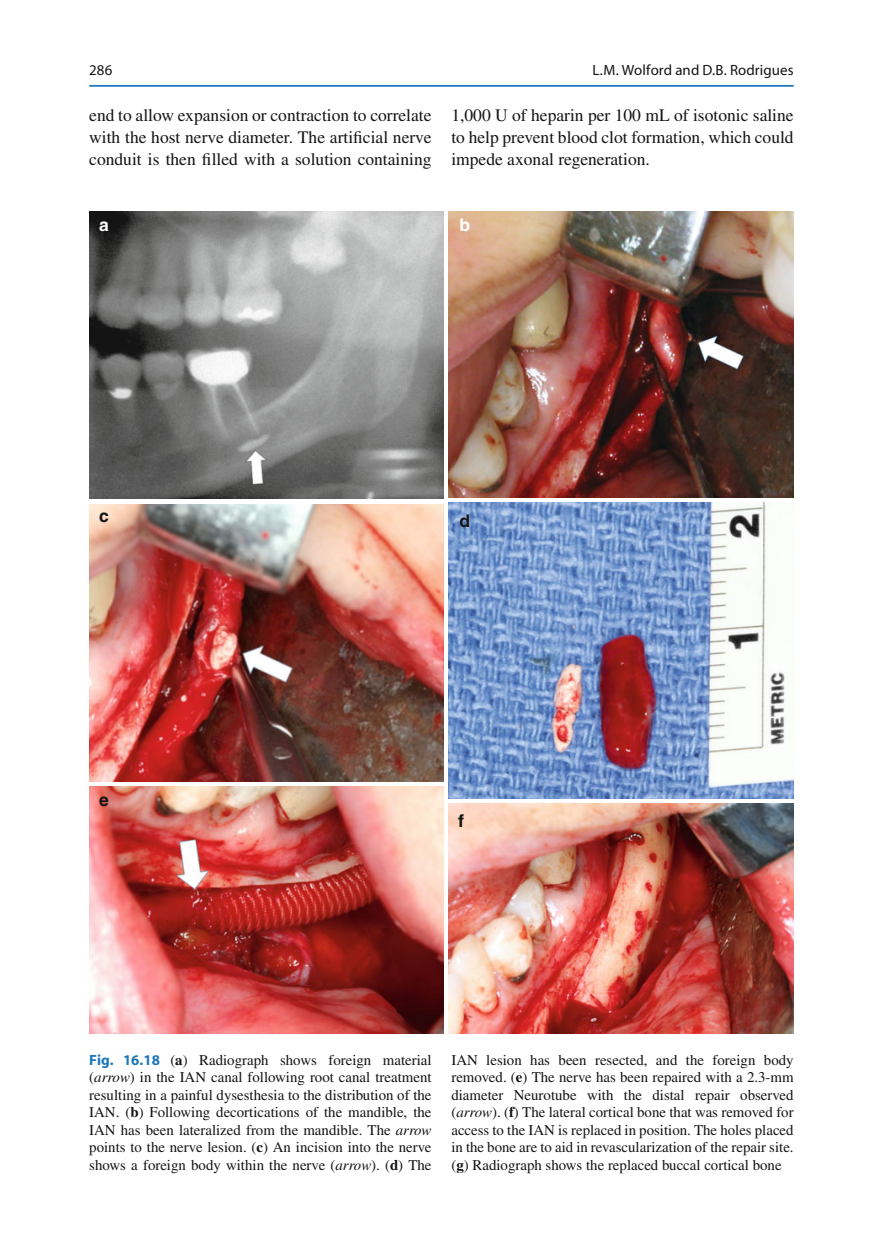
<style>
.page{position:relative;width:883px;height:1260px;background:#fff}
.page>*{position:absolute;margin:0;border:0;box-sizing:border-box;transform-origin:0 0}
.t1{font:17.5px/21.9px "Times";color:#131413;text-align:justify}
.t2{font:700 17.5px "Helvetica";color:#131413}
.t3{font:700 17.5px "Helvetica";color:#fff}
.t4{font:14.88px/17.5px "Times";color:#131413;text-align:justify}
.t5{font:14.88px "Myriad";letter-spacing:.01em;color:#131413}
.s1{font-family:"Myriad";font-weight:700;color:#1f77b9}
.s2{font-weight:700}
.s3{font-style:italic}
</style>
<div class="page">
<hr style="left:89px;top:85px;width:705px;height:2px;background:#1f77b9">
<img style="left:448px;top:503px;width:346px;height:295px">
<img style="left:89px;top:504px;width:354px;height:277px">
<img style="left:89px;top:786px;width:354px;height:247px">
<img style="left:448px;top:212px;width:346px;height:286px">
<img style="left:448px;top:803px;width:346px;height:230px">
<img style="left:89px;top:212px;width:354px;height:287px">
<p class="t5" style="left:89px;top:64px;width:25px">286</p>
<p class="t5" style="left:593px;top:64px;width:203px">L.M. Wolford and D.B. Rodrigues</p>
<p class="t1" style="left:89px;top:106px;width:344px">end to allow expansion or contraction to correlate with the host nerve diameter. The arti fi cial nerve conduit is then fi lled with a solution containing</p>
<p class="t1" style="left:451px;top:106px;width:344px">1,000 U of heparin per 100 mL of isotonic saline to help prevent blood clot formation, which could impede axonal regeneration.</p>
<p class="t3" style="left:99px;top:218px;width:11px">a</p>
<p class="t3" style="left:460px;top:218px;width:12px">b</p>
<p class="t2" style="left:99px;top:509px;width:11px">c</p>
<p class="t2" style="left:460px;top:514px;width:12px">d</p>
<p class="t2" style="left:99px;top:793px;width:11px">e</p>
<p class="t2" style="left:458px;top:813px;width:7px">f</p>
<p class="t4" style="left:89px;top:1053px;width:344px"><span class="s1">Fig. 16.18</span> ( <span class="s2">a</span> ) Radiograph shows foreign material ( <span class="s3">arrow</span> ) in the IAN canal following root canal treatment resulting in a painful dysesthesia to the distribution of the IAN. ( <span class="s2">b</span> ) Following decortications of the mandible, the IAN has been lateralized from the mandible. The <span class="s3">arrow </span>points to the nerve lesion. ( <span class="s2">c</span> ) An incision into the nerve shows a foreign body within the nerve ( <span class="s3">arrow</span> ). ( <span class="s2">d</span> ) The</p>
<p class="t4" style="left:451px;top:1053px;width:344px">IAN lesion has been resected, and the foreign body removed. ( <span class="s2">e</span> ) The nerve has been repaired with a 2.3-mm diameter Neurotube with the distal repair observed ( <span class="s3">arrow</span> ). ( <span class="s2">f</span> ) The lateral cortical bone that was removed for access to the IAN is replaced in position. The holes placed in the bone are to aid in revascularization of the repair site. ( <span class="s2">g</span> ) Radiograph shows the replaced buccal cortical bone</p>
</div>
